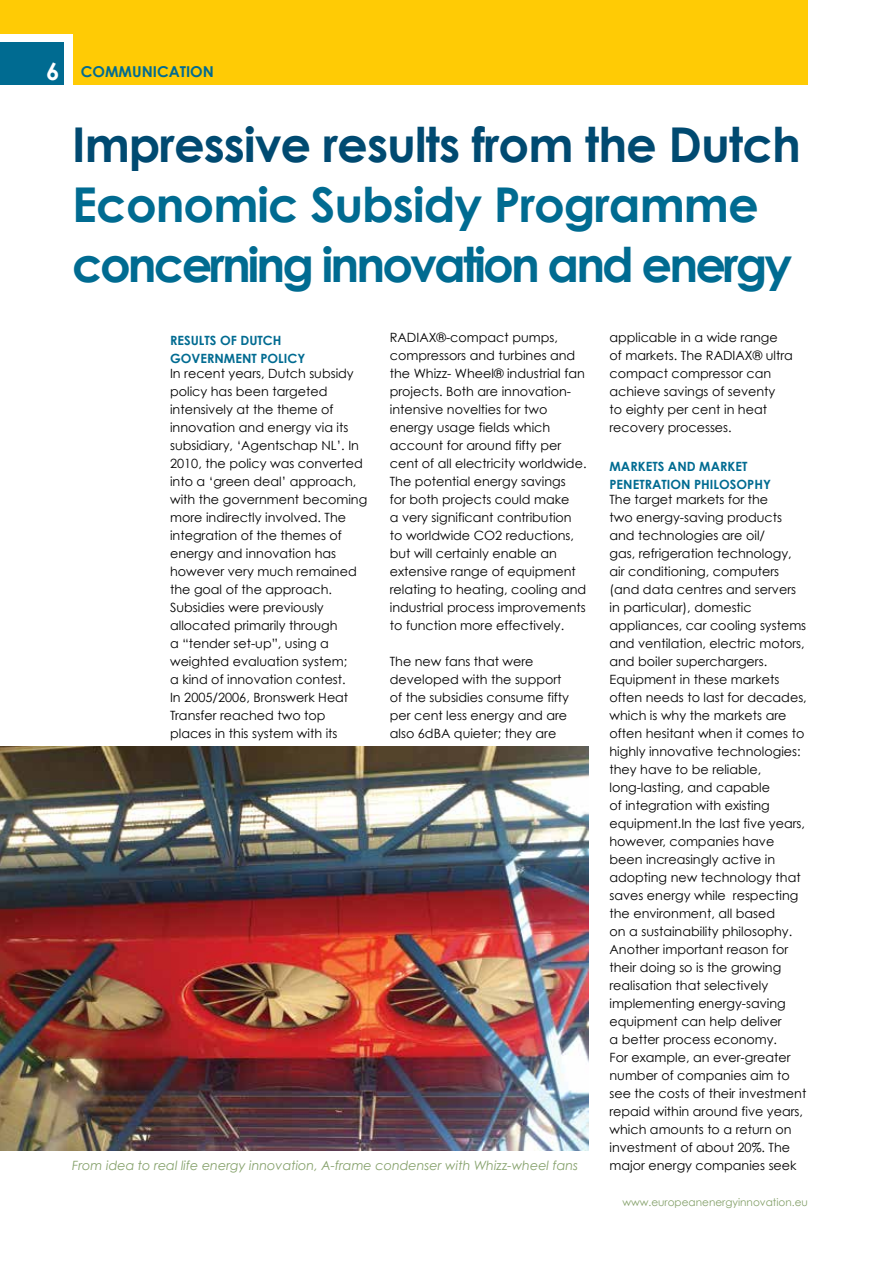
<style>
.page{position:relative;width:893px;height:1263px;background:#fff}
.page>*{position:absolute;margin:0;border:0;box-sizing:border-box;transform-origin:0 0}
.t1{font:700 48px/60px "Century Gothic";letter-spacing:-.06em;color:#006b91}
.t2{font:700 48px "Century Gothic";letter-spacing:-.02em;color:#004a71}
.t3{font:700 15px "Century Gothic";color:#006b91}
.t4{font:12.75px/18px "Century Gothic";color:#000}
.t5{font:italic 12.75px "Century Gothic";color:#85a16b}
.t6{font:700 12.75px/18px "Century Gothic";color:#006b91}
.t7{font:10.5px "Century Gothic";color:#85a16b}
.s1{font-size:24px;color:#fff}
</style>
<div class="page">
<div style="left:0;top:0;width:808px;height:85px;background:#ffcb05"></div>
<div style="left:0;top:34px;width:72px;height:51px;background:#fff"></div>
<div style="left:0;top:43px;width:64px;height:42px;background:#006b91"></div>
<img style="left:0;top:747px;width:588px;height:403px">
<p class="t3" style="left:46px;top:62px;width:169px"><span class="s1">6</span> Communication</p>
<h1 class="t2" style="left:72px;top:114px;width:730px">Impressive results from the Dutch</h1>
<h1 class="t1" style="left:72px;top:173px;width:721px">Economic Subsidy Programme concerning innovation and energy</h1>
<p class="t6" style="left:170px;top:331px;width:137px">RESULTS OF DUTCH<br>GOVERNMENT POLICY</p>
<p class="t4" style="left:170px;top:364px;width:199px">In recent years, Dutch subsidy policy has been targeted intensively at the theme of innovation and energy via its subsidiary, ‘Agentschap NL’. In<br>2010, the policy was converted into a ‘green deal’ approach, with the government becoming more indirectly involved. The integration of the themes of energy and innovation has however very much remained the goal of the approach.<br>Subsidies were previously allocated primarily through<br>a “tender set-up”, using a weighted evaluation system;<br>a kind of innovation contest.<br>In 2005/2006, Bronswerk Heat<br>Transfer reached two top places in this system with its</p>
<p class="t4" style="left:390px;top:328px;width:198px">RADIAX®-compact pumps, compressors and turbines and the Whizz- Wheel® industrial fan projects. Both are innovation&shy;intensive novelties for two energy usage fields which account for around fifty per cent of all electricity worldwide.<br>The potential energy savings<br>for both projects could make<br>a very significant contribution to worldwide CO2 reductions, but will certainly enable an extensive range of equipment relating to heating, cooling and industrial process improvements to function more effectively.</p>
<p class="t4" style="left:390px;top:652px;width:181px">The new fans that were developed with the support of the subsidies consume fifty per cent less energy and are also 6dBA quieter; they are</p>
<p class="t5" style="left:72px;top:1158px;width:507px">From idea to real life energy innovation, A-frame condenser with Whizz-wheel fans</p>
<p class="t4" style="left:609px;top:328px;width:185px">applicable in a wide range of markets. The RADIAX® ultra compact compressor can achieve savings of seventy<br>to eighty per cent in heat recovery processes.</p>
<p class="t6" style="left:609px;top:457px;width:163px">MARKETS AND MARKET<br>PENETRATION PHILOSOPHY</p>
<p class="t4" style="left:609px;top:490px;width:199px">The target markets for the<br>two energy-saving products and technologies are oil/<br>gas, refrigeration technology, air conditioning, computers (and data centres and servers in particular), domestic appliances, car cooling systems and ventilation, electric motors, and boiler superchargers.<br>Equipment in these markets often needs to last for decades, which is why the markets are often hesitant when it comes to highly innovative technologies: they have to be reliable, long-lasting, and capable<br>of integration with existing equipment.In the last five years, however, companies have been increasingly active in adopting new technology that saves energy while respecting the environment, all based<br>on a sustainability philosophy.<br>Another important reason for their doing so is the growing realisation that selectively implementing energy-saving equipment can help deliver<br>a better process economy.<br>For example, an ever-greater number of companies aim to see the costs of their investment repaid within around five years, which amounts to a return on investment of about 20%. The major energy companies seek</p>
<p class="t7" style="left:622px;top:1196px;width:187px">www.europeanenergyinnovation.eu</p>
</div>
